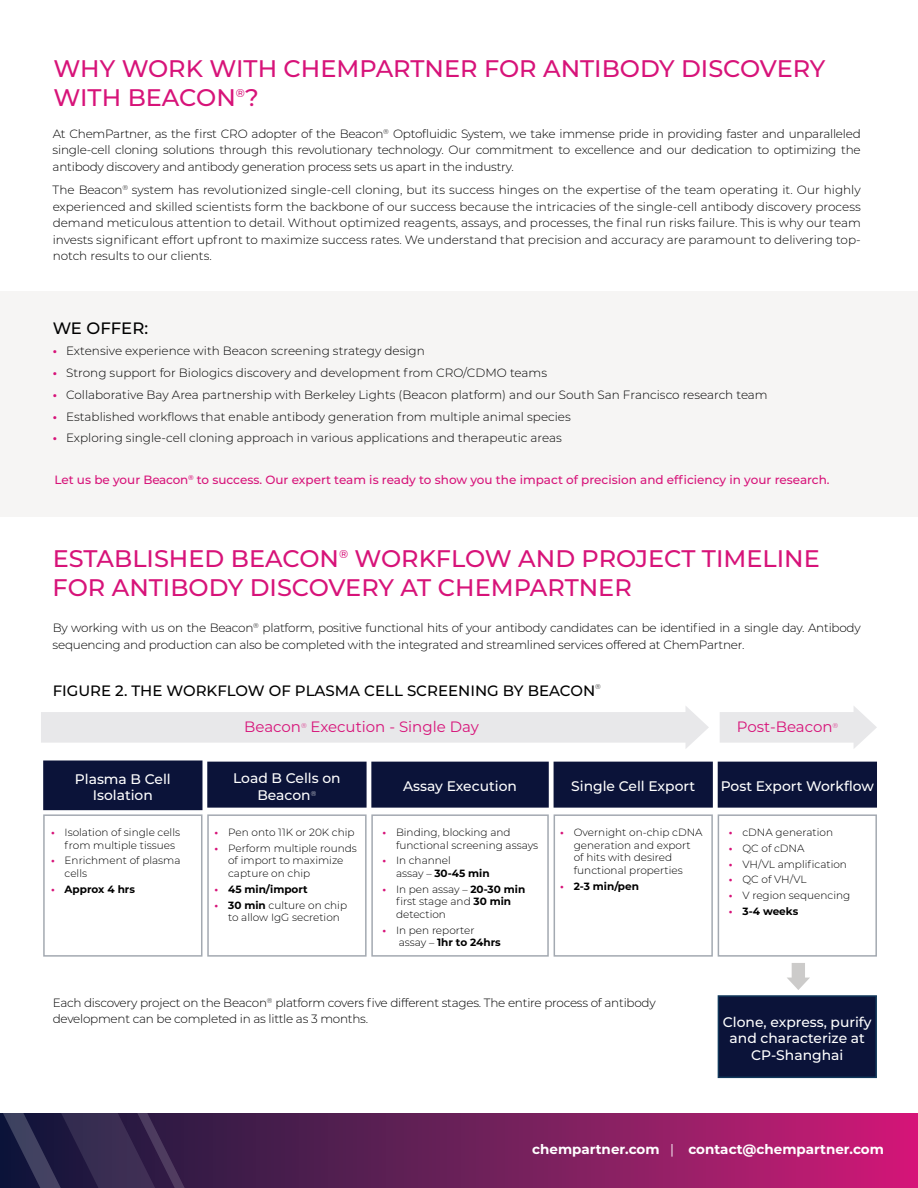
<style>
.page{position:relative;width:918px;height:1188px;background:#fff}
.page>*{position:absolute;margin:0;border:0;box-sizing:border-box;transform-origin:0 0}
.t1{font:500 24px/28.8px "Montserrat";color:#d71379}
.t2{font:500 16.5px "Montserrat";color:#000}
.t3{font:500 15px "Montserrat";color:#000}
.t4{font:15px "Montserrat";color:#d71379}
.t5{font:500 13.8px/16.6px "Montserrat";color:#fff;text-align:center}
.t6{font:700 13.5px "Montserrat";color:#fff}
.t7{font:300 12px/16.5px "Montserrat";letter-spacing:-.015em;color:#000;text-align:justify}
.t8{font:500 12px "Montserrat";color:#d71379}
.t9{font:300 10.5px/12.6px "Montserrat";color:#000}
.t10{font:700 10.5px "Montserrat";color:#000}
.t11{font:300 7.05px "Montserrat";color:#000}
.s1{font-weight:700;color:#d71379}
.s2{color:#d71379}
.s3{font-weight:700}
.s4{font-weight:400}
</style>
<div class="page">
<svg style="left:269px;top:1113px;width:649px;height:75px;background:#881e61"></svg>
<svg style="left:0;top:1113px;width:14px;height:75px"></svg>
<svg style="left:14px;top:862px;width:255px;height:326px"></svg>
<div style="left:0;top:291px;width:918px;height:225px;background:#f6f5f4"></div>
<svg style="left:41px;top:706px;width:668px;height:43px"></svg>
<svg style="left:720px;top:706px;width:157px;height:42px"></svg>
<svg style="left:787px;top:963px;width:23px;height:27px"></svg>
<div style="left:43px;top:814px;width:159px;height:143px;border:2px solid #a3a9b1"></div>
<div style="left:44px;top:761px;width:158px;height:48px;background:#0b1339"></div>
<div style="left:43px;top:761px;width:159px;height:49px;border:2px solid #0b1339"></div>
<div style="left:207px;top:814px;width:160px;height:143px;border:2px solid #a3a9b1"></div>
<div style="left:208px;top:762px;width:158px;height:45px;background:#0b1339"></div>
<div style="left:207px;top:762px;width:160px;height:46px;border:2px solid #0b1339"></div>
<div style="left:371px;top:814px;width:178px;height:143px;border:2px solid #a3a9b1"></div>
<div style="left:372px;top:762px;width:176px;height:45px;background:#0b1339"></div>
<div style="left:371px;top:762px;width:178px;height:46px;border:2px solid #0b1339"></div>
<div style="left:554px;top:814px;width:159px;height:143px;border:2px solid #a3a9b1"></div>
<div style="left:554px;top:762px;width:158px;height:45px;background:#0b1339"></div>
<div style="left:554px;top:762px;width:159px;height:46px;border:2px solid #0b1339"></div>
<div style="left:718px;top:814px;width:159px;height:143px;border:2px solid #a3a9b1"></div>
<div style="left:718px;top:762px;width:158px;height:45px;background:#0b1339"></div>
<div style="left:718px;top:762px;width:159px;height:46px;border:2px solid #0b1339"></div>
<div style="left:718px;top:996px;width:158px;height:81px;background:#0b1339"></div>
<div style="left:718px;top:995px;width:159px;height:83px;border:2px solid #11385b"></div>
<h1 class="t1" style="left:54px;top:53px;width:773px">WHY WORK WITH CHEMPARTNER FOR ANTIBODY DISCOVERY<br>WITH BEACON<sup>®</sup>?</h1>
<p class="t7" style="left:53px;top:125px;width:810px">At ChemPartner, as the first CRO adopter of the Beacon<sup>®</sup> Optofluidic System, we take immense pride in providing faster and unparalleled single-cell cloning solutions through this revolutionary technology. Our commitment to excellence and our dedication to optimizing the antibody discovery and antibody generation process sets us apart in the industry.</p>
<p class="t7" style="left:53px;top:181px;width:810px">The Beacon<sup>®</sup> system has revolutionized single-cell cloning, but its success hinges on the expertise of the team operating it. Our highly experienced and skilled scientists form the backbone of our success because the intricacies of the single-cell antibody discovery process demand meticulous attention to detail. Without optimized reagents, assays, and processes, the final run risks failure. This is why our team invests significant effort upfront to maximize success rates. We understand that precision and accuracy are paramount to delivering top&shy;notch results to our clients.</p>
<h2 class="t2" style="left:53px;top:316px;width:97px">WE OFFER:</h2>
<p class="t7" style="left:53px;top:343px;width:374px"><span class="s1">•</span> Extensive experience with Beacon screening strategy design</p>
<p class="t7" style="left:53px;top:364px;width:496px"><span class="s1">•</span> Strong support for Biologics discovery and development from CRO/CDMO teams</p>
<p class="t7" style="left:53px;top:386px;width:717px"><span class="s1">•</span> Collaborative Bay Area partnership with Berkeley Lights (Beacon platform) and our South San Francisco research team</p>
<p class="t7" style="left:53px;top:408px;width:520px"><span class="s1">•</span> Established workflows that enable antibody generation from multiple animal species</p>
<p class="t7" style="left:53px;top:430px;width:511px"><span class="s1">•</span> Exploring single-cell cloning approach in various applications and therapeutic areas</p>
<p class="t8" style="left:54px;top:472px;width:777px">Let us be your Beacon<sup>®</sup> to success. Our expert team is ready to show you the impact of precision and efficiency in your research.</p>
<h1 class="t1" style="left:53px;top:544px;width:769px">ESTABLISHED BEACON<sup>®</sup> WORKFLOW AND PROJECT TIMELINE<br>FOR ANTIBODY DISCOVERY AT CHEMPARTNER</h1>
<p class="t7" style="left:53px;top:620px;width:810px">By working with us on the Beacon<sup>®</sup> platform, positive functional hits of your antibody candidates can be identified in a single day. Antibody sequencing and production can also be completed with the integrated and streamlined services offered at ChemPartner.</p>
<p class="t3" style="left:53px;top:680px;width:544px">FIGURE 2. THE WORKFLOW OF PLASMA CELL SCREENING BY BEACON</p>
<p class="t11" style="left:595px;top:682px;width:7px">®</p>
<p class="t5" style="left:75px;top:770px;width:98px">Plasma B Cell<br>Isolation</p>
<p class="t9" style="left:65px;top:826px;width:117px;text-indent:-14px"><span class="s1">•</span> Isolation of single cells from multiple tissues</p>
<p class="t9" style="left:65px;top:854px;width:117px;text-indent:-14px"><span class="s1">•</span> Enrichment of plasma cells</p>
<p class="t10" style="left:51px;top:882px;width:85px"><span class="s2">•</span> Approx 4 hrs</p>
<p class="t4" style="left:244px;top:716px;width:236px">Beacon<sup>®</sup> Execution - Single Day</p>
<p class="t4" style="left:737px;top:716px;width:103px">Post-Beacon<sup>®</sup></p>
<p class="t5" style="left:233px;top:769px;width:109px">Load B Cells on<br>Beacon<sup>®</sup></p>
<p class="t9" style="left:215px;top:826px;width:141px"><span class="s1">•</span> Pen onto 11K or 20K chip</p>
<p class="t9" style="left:228px;top:841px;width:130px;text-indent:-14px"><span class="s1">•</span> Perform multiple rounds of import to maximize capture on chip</p>
<p class="t10" style="left:215px;top:882px;width:95px"><span class="s2">•</span> 45 min/import</p>
<p class="t9" style="left:228px;top:898px;width:121px;text-indent:-14px"><span class="s1">•</span> <span class="s3">30 min</span> culture on chip to allow IgG secretion</p>
<p class="t5" style="left:403px;top:778px;width:115px">Assay Execution</p>
<p class="t9" style="left:396px;top:826px;width:144px;text-indent:-14px"><span class="s1">•</span> Binding, blocking and functional screening assays</p>
<p class="t9" style="left:396px;top:854px;width:95px;text-indent:-14px"><span class="s1">•</span> In channel<br>assay – <span class="s3">30-45 min</span></p>
<p class="t9" style="left:396px;top:882px;width:131px;text-indent:-14px"><span class="s1">•</span> In pen assay – <span class="s3">20-30 min </span>first stage and <span class="s3">30 min </span>detection</p>
<p class="t9" style="left:399px;top:924px;width:104px;text-indent:-16px"><span class="s1">•</span> In pen reporter assay – <span class="s3">1hr to 24hrs</span></p>
<p class="t5" style="left:571px;top:778px;width:126px">Single Cell Export</p>
<p class="t9" style="left:574px;top:826px;width:130px;text-indent:-14px"><span class="s1">•</span> Overnight on-chip cDNA generation and export of hits with desired functional properties</p>
<p class="t10" style="left:560px;top:878px;width:80px"><span class="s2">•</span> 2-3 min/pen</p>
<p class="t5" style="left:721px;top:778px;width:155px">Post Export Workflow</p>
<p class="t9" style="left:729px;top:826px;width:106px"><span class="s1">•</span> cDNA generation</p>
<p class="t9" style="left:729px;top:841px;width:77px"><span class="s1">•</span> QC of cDNA</p>
<p class="t9" style="left:729px;top:857px;width:120px"><span class="s1">•</span> VH/VL amplification</p>
<p class="t9" style="left:729px;top:873px;width:79px"><span class="s1">•</span> QC of VH/VL</p>
<p class="t9" style="left:729px;top:889px;width:123px"><span class="s1">•</span> V region sequencing</p>
<p class="t10" style="left:729px;top:904px;width:71px"><span class="s2">•</span> 3-4 weeks</p>
<p class="t7" style="left:53px;top:994px;width:605px">Each discovery project on the Beacon<sup>®</sup> platform covers five different stages. The entire process of antibody development can be completed in as little as 3 months.</p>
<p class="t5" style="left:723px;top:1013px;width:150px">Clone, express, purify and characterize at<br>CP-Shanghai</p>
<p class="t6" style="left:532px;top:1139px;width:353px">chempartner.com <span class="s4">|</span> contact@chempartner.com</p>
</div>
